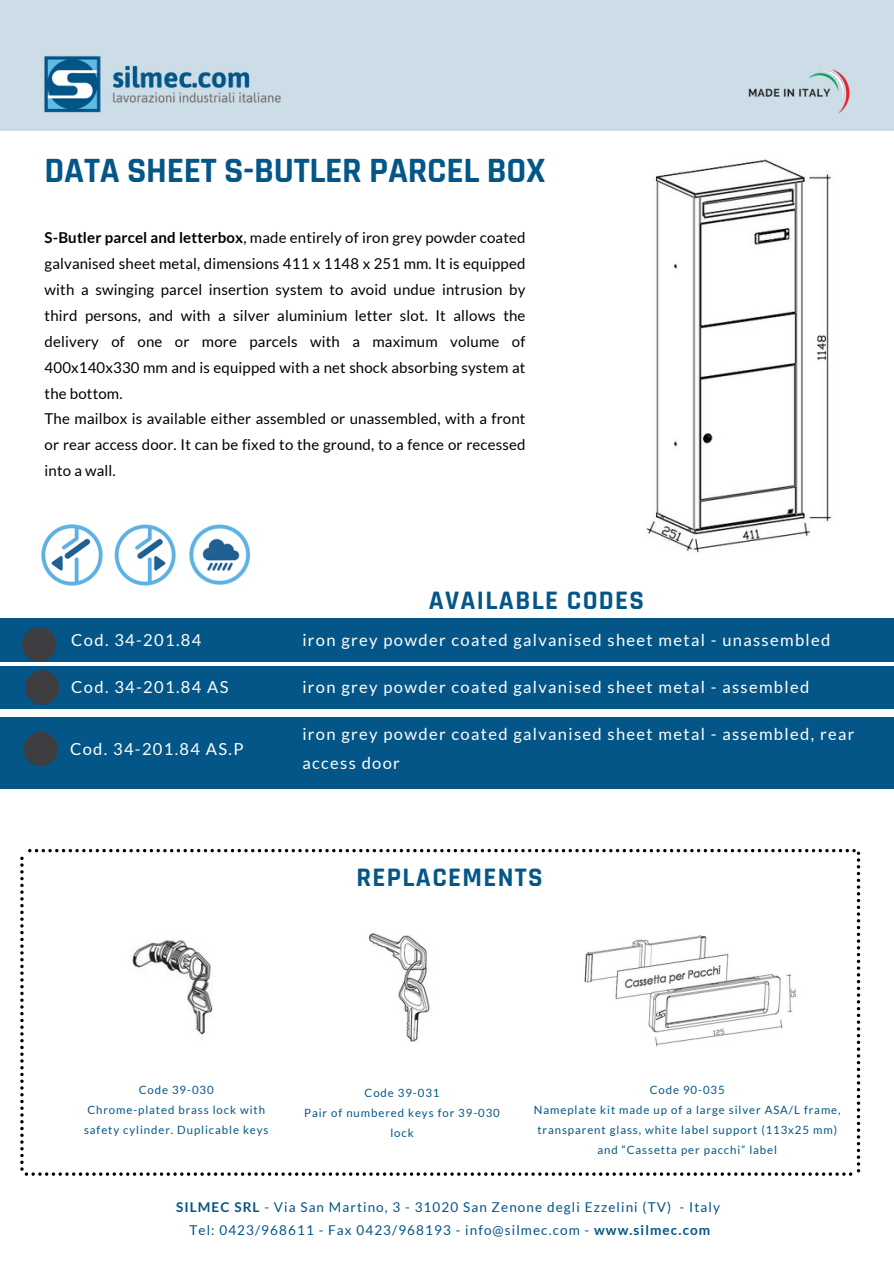
<style>
.page{position:relative;width:894px;height:1264px;background:#fff}
.page>*{position:absolute;margin:0;border:0;box-sizing:border-box;transform-origin:0 0}
.t1{font:700 36px "Rajdhani";letter-spacing:-.01em;color:#035687}
.t2{font:700 27px "Rajdhani";letter-spacing:.05em;color:#035687}
.t3{font:16.5px/29.2px "Lato";letter-spacing:.08em;color:#fff}
.t4{font:15px/25.8px "Lato";letter-spacing:.01em;color:#000}
.t5{font:13.5px/23.7px "Lato";letter-spacing:.08em;color:#035687;text-align:center}
.t6{font:11.4px/20px "Lato";letter-spacing:.08em;color:#035687;text-align:center}
.s1{font-weight:700}
</style>
<div class="page">
<div style="left:0;top:0;width:893px;height:131px;background:#ccdde8"></div>
<img style="left:44px;top:55px;width:237px;height:58px">
<img style="left:748px;top:69px;width:102px;height:45px">
<div style="left:0;top:618px;width:893px;height:43px;background:#035687"></div>
<svg style="left:20px;top:849px;width:839px;height:326px"></svg>
<div style="left:0;top:666px;width:893px;height:42px;background:#035687"></div>
<div style="left:25px;top:670px;width:34px;height:34px;background:#3e3d42;border-radius:50%"></div>
<div style="left:0;top:717px;width:893px;height:42px;background:#035687"></div>
<img style="left:114px;top:524px;width:62px;height:62px">
<img style="left:41px;top:524px;width:62px;height:62px">
<img style="left:646px;top:159px;width:186px;height:394px">
<img style="left:126px;top:926px;width:94px;height:117px">
<img style="left:356px;top:929px;width:88px;height:114px">
<img style="left:573px;top:922px;width:227px;height:125px">
<div style="left:22px;top:627px;width:34px;height:34px;background:#3e3d42;border-radius:50%"></div>
<div style="left:0;top:746px;width:893px;height:42px;background:#035687"></div>
<div style="left:24px;top:732px;width:34px;height:34px;background:#3e3d42;border-radius:50%"></div>
<img style="left:189px;top:524px;width:62px;height:61px">
<p class="t1" style="left:45px;top:149px;width:502px">DATA SHEET S-BUTLER PARCEL BOX</p>
<p class="t4" style="left:45px;top:224px;width:482px"><span class="s1">S-Butler parcel and letterbox</span>, made entirely of iron grey powder coated galvanised sheet metal, dimensions 411 x 1148 x 251 mm. It is equipped with a swinging parcel insertion system to avoid undue intrusion by third persons, and with a silver aluminium letter slot. It allows the delivery of one or more parcels with a maximum volume of 400x140x330 mm and is equipped with a net shock absorbing system at the bottom.<br>The mailbox is available either assembled or unassembled, with a front or rear access door. It can be fixed to the ground, to a fence or recessed into a wall.</p>
<h3 class="t3" style="left:71px;top:624px;width:131px">Cod. 34-201.84</h3>
<h1 class="t2" style="left:428px;top:583px;width:217px">AVAILABLE CODES</h1>
<h3 class="t3" style="left:302px;top:624px;width:529px">iron grey powder coated galvanised sheet metal - unassembled</h3>
<h3 class="t3" style="left:302px;top:672px;width:508px">iron grey powder coated galvanised sheet metal - assembled</h3>
<h2 class="t3" style="left:71px;top:672px;width:64px">Cod. 41</h2>
<h2 class="t3" style="left:143px;top:672px;width:77px">201.84 A</h2>
<p class="t3" style="left:290px;top:672px;width:405px">retro in aluzink verniciato color bianco ral 9001</p>
<h2 class="t3" style="left:114px;top:672px;width:116px">34-515 9001S</h2>
<p class="t3" style="left:70px;top:733px;width:175px">Cod. 34-201.84 AS.P</p>
<h3 class="t3" style="left:290px;top:719px;width:405px">retro in aluzink verniciato color bianco ral 9001</h3>
<p class="t3" style="left:302px;top:719px;width:553px">iron grey powder coated galvanised sheet metal - assembled, rear access door</p>
<p class="t2" style="left:356px;top:860px;width:188px">REPLACEMENTS</p>
<h3 class="t6" style="left:139px;top:1079px;width:76px">Code 39-030</h3>
<h3 class="t6" style="left:84px;top:1099px;width:186px;text-align:left">Chrome-plated brass lock with safety cylinder. Duplicable keys</h3>
<p class="t6" style="left:364px;top:1082px;width:76px">Code 39-031</p>
<p class="t6" style="left:304px;top:1102px;width:197px">Pair of numbered keys for 39-030 lock</p>
<p class="t6" style="left:649px;top:1079px;width:76px">Code 90-035</p>
<h2 class="t6" style="left:534px;top:1099px;width:308px">Nameplate kit made up of a large silver ASA/L frame, transparent glass, white label support (113x25 mm) and “Cassetta per pacchi” label</h2>
<p class="t5" style="left:176px;top:1194px;width:545px"><span class="s1">SILMEC SRL</span> - Via San Martino, 3 - 31020 San Zenone degli Ezzelini (TV) - Italy<br>Tel: 0423/968611 - Fax 0423/968193 - info@silmec.com - <span class="s1">www.silmec.com</span></p>
</div>
